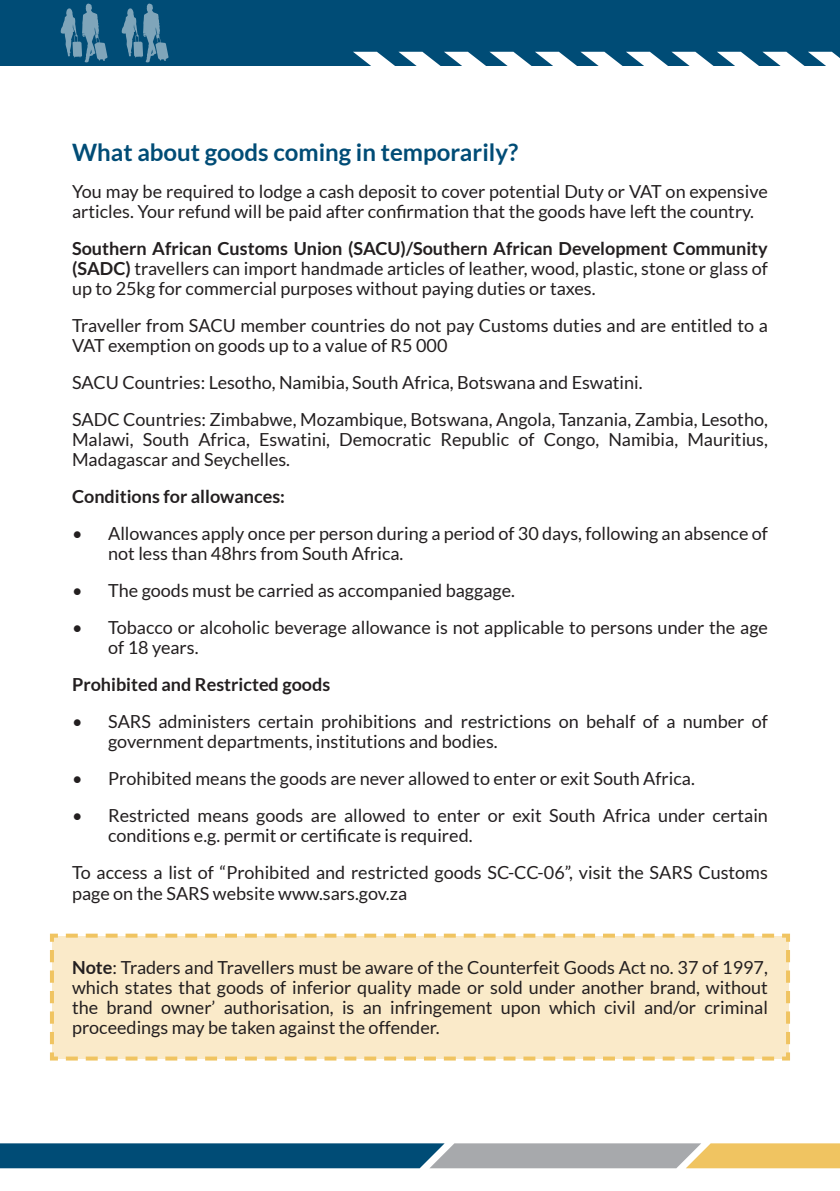
<style>
.page{position:relative;width:840px;height:1191px;background:#fff}
.page>*{position:absolute;margin:0;border:0;box-sizing:border-box;transform-origin:0 0}
.t1{font:700 24px "Lato";color:#004c76}
.t2{font:18px/20px "Lato";color:#231f20}
.t3{font:700 18px "Lato";color:#231f20}
.s1{font-weight:700}
</style>
<div class="page">
<svg style="left:0;top:1143px;width:839px;height:25px;background:#618187"></svg>
<div style="left:50px;top:933px;width:740px;height:128px;background:#faeac9"></div>
<div style="left:0;top:0;width:839px;height:65px;background:#004c76"></div>
<svg style="left:353px;top:52px;width:486px;height:14px"></svg>
<svg style="left:122px;top:3px;width:46px;height:59px"></svg>
<svg style="left:61px;top:3px;width:46px;height:59px"></svg>
<p class="t1" style="left:72px;top:139px;width:447px">What about goods coming in temporarily?</p>
<p class="t2" style="left:72px;top:181px;width:696px">You may be required to lodge a cash deposit to cover potential Duty or VAT on expensive articles. Your refund will be paid after confirmation that the goods have left the country.</p>
<p class="t2" style="left:72px;top:238px;width:697px;text-align:justify"><span class="s1">Southern African Customs Union (SACU)/Southern African Development Community (SADC)</span> travellers can import handmade articles of leather, wood, plastic, stone or glass of up to 25kg for commercial purposes without paying duties or taxes.</p>
<p class="t2" style="left:72px;top:315px;width:697px">Traveller from SACU member countries do not pay Customs duties and are entitled to a<br>VAT exemption on goods up to a value of R5 000</p>
<p class="t2" style="left:72px;top:372px;width:571px">SACU Countries: Lesotho, Namibia, South Africa, Botswana and Eswatini.</p>
<p class="t2" style="left:72px;top:409px;width:697px;text-align:justify">SADC Countries: Zimbabwe, Mozambique, Botswana, Angola, Tanzania, Zambia, Lesotho, Malawi, South Africa, Eswatini, Democratic Republic of Congo, Namibia, Mauritius, Madagascar and Seychelles.</p>
<p class="t3" style="left:72px;top:486px;width:214px">Conditions for allowances:</p>
<p class="t2" style="left:108px;top:523px;width:661px;text-indent:-36px">• Allowances apply once per person during a period of 30 days, following an absence of not less than 48hrs from South Africa.</p>
<p class="t2" style="left:72px;top:580px;width:444px">• The goods must be carried as accompanied baggage.</p>
<p class="t2" style="left:108px;top:617px;width:661px;text-indent:-36px">• Tobacco or alcoholic beverage allowance is not applicable to persons under the age of 18 years.</p>
<p class="t3" style="left:72px;top:674px;width:259px">Prohibited and Restricted goods</p>
<p class="t2" style="left:108px;top:712px;width:661px;text-indent:-36px">• SARS administers certain prohibitions and restrictions on behalf of a number of government departments, institutions and bodies.</p>
<p class="t2" style="left:72px;top:769px;width:624px">• Prohibited means the goods are never allowed to enter or exit South Africa.</p>
<p class="t2" style="left:108px;top:806px;width:661px;text-indent:-36px">• Restricted means goods are allowed to enter or exit South Africa under certain conditions e.g. permit or certificate is required.</p>
<p class="t2" style="left:72px;top:863px;width:697px">To access a list of “Prohibited and restricted goods SC-CC-06”, visit the SARS Customs page on the SARS website www.sars.gov.za</p>
<p class="t2" style="left:72px;top:957px;width:697px;text-align:justify"><span class="s1">Note</span>: Traders and Travellers must be aware of the Counterfeit Goods Act no. 37 of 1997, which states that goods of inferior quality made or sold under another brand, without the brand owner’ authorisation, is an infringement upon which civil and/or criminal proceedings may be taken against the offender.</p>
</div>
